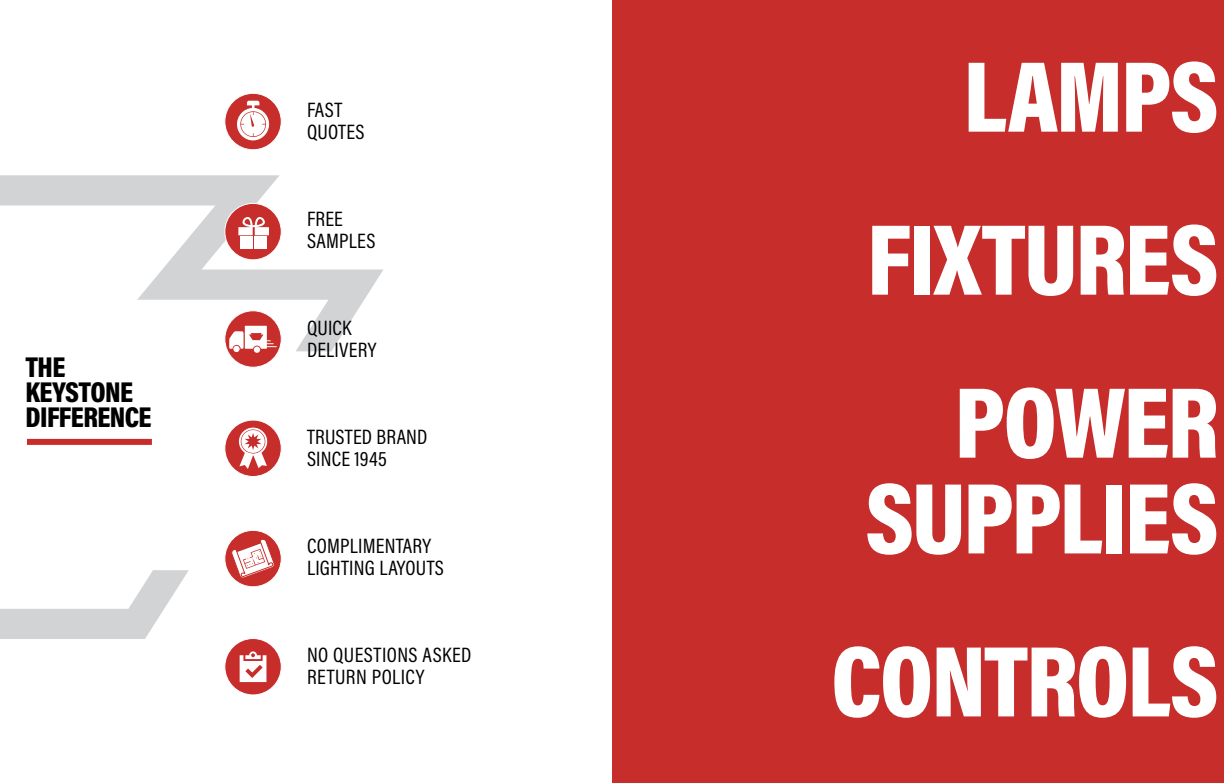
<style>
.page{position:relative;width:1224px;height:783px;background:#fff}
.page>*{position:absolute;margin:0;border:0;box-sizing:border-box;transform-origin:0 0}
.t1{font:900 102px/163px "Acumin Pro Cond";letter-spacing:-.02em;color:#fff;text-align:right}
.t2{font:900 29px/25px "Acumin Pro Cond";letter-spacing:-.02em;color:#000}
.t3{font:21px/22px "Acumin Pro Cond";letter-spacing:.015em;color:#000}
</style>
<div class="page">
<svg style="left:0;top:175px;width:383px;height:176px"></svg>
<svg style="left:0;top:570px;width:189px;height:69px"></svg>
<div style="left:612px;top:0;width:612px;height:783px;background:#c62d2b"></div>
<div style="left:225px;top:93px;width:56px;height:57px;background:#c62d2b;border-radius:50%"></div>
<div style="left:224px;top:93px;width:58px;height:57px;border:1px solid #fff;border-radius:50%"></div>
<svg style="left:237px;top:100px;width:33px;height:40px"></svg>
<div style="left:225px;top:311px;width:56px;height:56px;background:#c62d2b;border-radius:50%"></div>
<div style="left:224px;top:310px;width:58px;height:58px;border:1px solid #fff;border-radius:50%"></div>
<svg style="left:230px;top:326px;width:46px;height:26px"></svg>
<div style="left:225px;top:639px;width:56px;height:56px;background:#c62d2b;border-radius:50%"></div>
<div style="left:224px;top:638px;width:58px;height:57px;border:1px solid #fff;border-radius:50%"></div>
<svg style="left:240px;top:651px;width:26px;height:31px"></svg>
<div style="left:225px;top:530px;width:56px;height:57px;background:#c62d2b;border-radius:50%"></div>
<div style="left:224px;top:530px;width:58px;height:57px;border:1px solid #fff;border-radius:50%"></div>
<svg style="left:232px;top:539px;width:42px;height:39px"></svg>
<div style="left:225px;top:203px;width:56px;height:57px;background:#c62d2b;border-radius:50%"></div>
<div style="left:224px;top:203px;width:58px;height:57px;border:1px solid #fff;border-radius:50%"></div>
<div style="left:255px;top:236px;width:12px;height:12px;background:#fff"></div>
<div style="left:240px;top:236px;width:13px;height:12px;background:#fff"></div>
<svg style="left:238px;top:217px;width:31px;height:18px"></svg>
<div style="left:225px;top:420px;width:56px;height:57px;background:#c62d2b;border-radius:50%"></div>
<div style="left:224px;top:420px;width:58px;height:57px;border:1px solid #fff;border-radius:50%"></div>
<div style="left:239px;top:428px;width:28px;height:27px;border:2px solid #fff;border-radius:50%"></div>
<svg style="left:239px;top:430px;width:28px;height:39px"></svg>
<div style="left:27px;top:439px;width:125px;height:6px;background:#c62d2b"></div>
<h2 class="t2" style="left:25px;top:354px;width:128px">THE<br>KEYSTONE<br>DIFFERENCE</h2>
<p class="t3" style="left:307px;top:99px;width:59px">FAST<br>QUOTES</p>
<p class="t3" style="left:307px;top:208px;width:70px">FREE<br>SAMPLES</p>
<p class="t3" style="left:307px;top:317px;width:71px">QUICK<br>DELIVERY</p>
<p class="t3" style="left:307px;top:426px;width:122px">TRUSTED BRAND<br>SINCE 1945</p>
<p class="t3" style="left:307px;top:535px;width:138px">COMPLIMENTARY<br>LIGHTING LAYOUTS</p>
<p class="t3" style="left:307px;top:644px;width:166px">NO QUESTIONS ASKED<br>RETURN POLICY</p>
<h1 class="t1" style="left:867px;top:13px;width:353px">LAMPS<br>FIXTURES<br>POWER</h1>
<h1 class="t1" style="left:831px;top:434px;width:389px;text-align:center">SUPPLIES<br>CONTROLS</h1>
</div>
